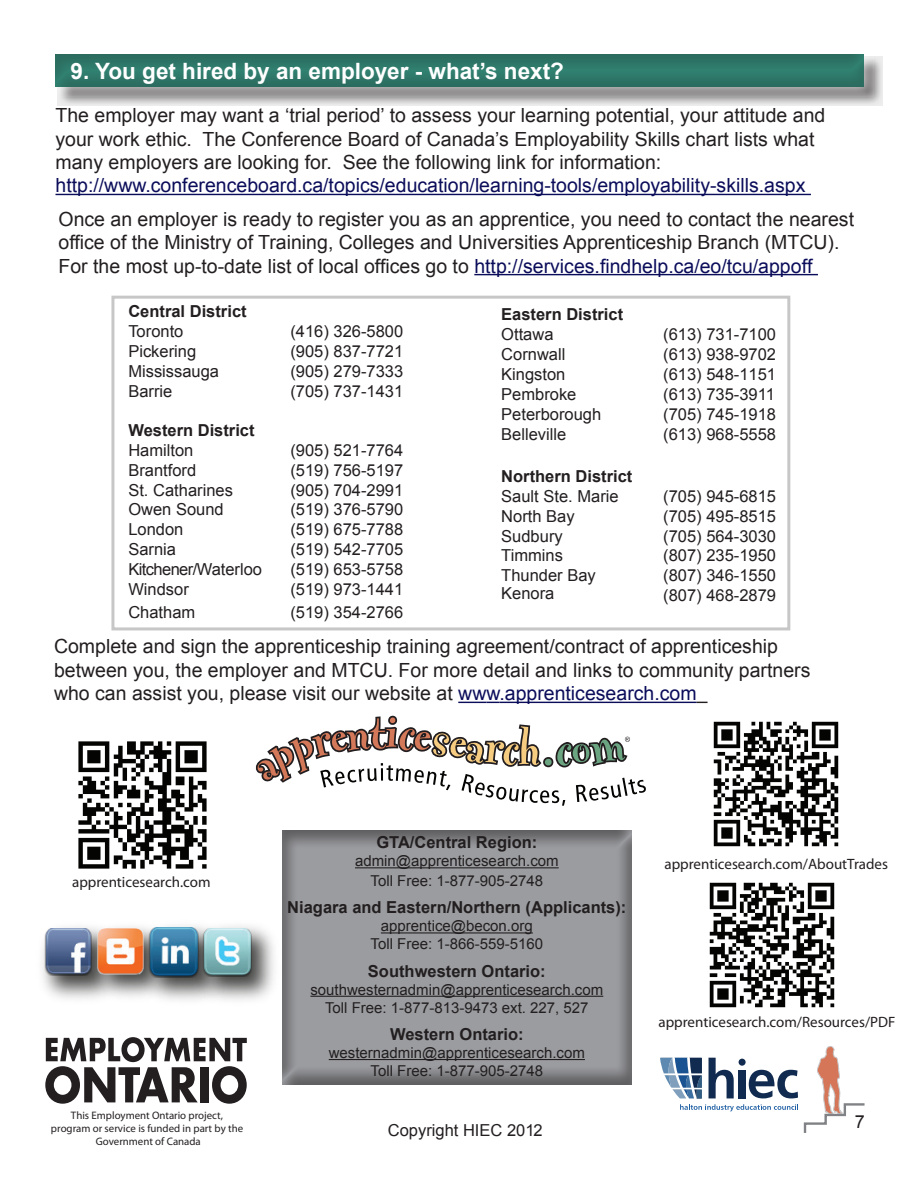
<style>
.page{position:relative;width:918px;height:1188px;background:#fff}
.page>*{position:absolute;margin:0;border:0;box-sizing:border-box;transform-origin:0 0}
.t1{font:700 22.5px "Arial";color:#fff}
.t2{font:19.5px/23.4px "Arial";color:#231f20}
.t3{font:19.5px "Arial";color:#0b0d5a}
.t4{font:18px "Arial";color:#231f20}
.t5{font:16.5px "Arial";color:#231f20}
.t6{font:700 16.5px "Arial";color:#231f20}
.t7{font:16.5px "Arial";letter-spacing:-.035em;color:#231f20}
.t8{font:15px/18px "Arial";color:#231f20;text-align:center}
.t9{font:15px "Myriad Pro";color:#231f20}
.t10{font:10.8px/13px "Myriad Pro";color:#231f20;text-align:center}
.s1{color:#0b0d5a}
</style>
<div class="page">
<svg style="left:58px;top:56px;width:825px;height:50px;background:#cfcecf"></svg>
<svg style="left:57px;top:56px;width:816px;height:41px;background:#9b9999"></svg>
<div style="left:55px;top:52px;width:811px;height:36px;background:#2d7567"></div>
<hr style="left:56px;top:194px;width:755px;height:1px;background:#0b0d5a">
<hr style="left:499px;top:702px;width:198px;height:1px;background:#0b0d5a">
<svg style="left:282px;top:1028px;width:350px;height:57px;background:#8e8f93"></svg>
<hr style="left:329px;top:1059px;width:256px;height:1px;background:#231f20">
<div style="left:111px;top:296px;width:679px;height:334px;border:3px solid #c7c7c8"></div>
<hr style="left:474px;top:274px;width:344px;height:1px;background:#0b0d5a">
<svg style="left:255px;top:701px;width:391px;height:327px"></svg>
<svg style="left:660px;top:1046px;width:205px;height:87px"></svg>
<svg style="left:45px;top:1037px;width:202px;height:67px"></svg>
<img style="left:78px;top:741px;width:129px;height:128px">
<img style="left:713px;top:721px;width:126px;height:126px">
<img style="left:709px;top:882px;width:126px;height:126px">
<img style="left:42px;top:927px;width:42px;height:72px">
<img style="left:45px;top:929px;width:39px;height:47px">
<img style="left:84px;top:927px;width:52px;height:72px">
<img style="left:98px;top:929px;width:38px;height:45px">
<img style="left:136px;top:926px;width:54px;height:74px">
<img style="left:149px;top:928px;width:41px;height:49px">
<img style="left:190px;top:915px;width:95px;height:96px">
<img style="left:203px;top:928px;width:48px;height:49px">
<p class="t1" style="left:70px;top:56px;width:495px">9. You get hired by an employer - what’s next?</p>
<p class="t2" style="left:56px;top:104px;width:771px">The employer may want a ‘trial period’ to assess your learning potential, your attitude and your work ethic. The Conference Board of Canada’s Employability Skills chart lists what many employers are looking for. See the following link for information:</p>
<p class="t3" style="left:56px;top:173px;width:751px">http://www.conferenceboard.ca/topics/education/learning-tools/employability-skills.aspx</p>
<p class="t2" style="left:58px;top:207px;width:797px">Once an employer is ready to register you as an apprentice, you need to contact the nearest office of the Ministry of Training, Colleges and Universities Apprenticeship Branch (MTCU).<br>For the most up-to-date list of local offices go to <span class="s1">http://services.findhelp.ca/eo/tcu/appoff</span></p>
<p class="t6" style="left:128px;top:301px;width:120px">Central District</p>
<p class="t5" style="left:128px;top:321px;width:57px">Toronto</p>
<p class="t5" style="left:290px;top:321px;width:114px">(416) 326-5800</p>
<p class="t5" style="left:128px;top:340px;width:69px">Pickering</p>
<p class="t5" style="left:290px;top:340px;width:114px">(905) 837-7721</p>
<p class="t5" style="left:128px;top:360px;width:92px">Mississauga</p>
<p class="t5" style="left:290px;top:360px;width:114px">(905) 279-7333</p>
<p class="t5" style="left:128px;top:380px;width:46px">Barrie</p>
<p class="t5" style="left:290px;top:380px;width:114px">(705) 737-1431</p>
<p class="t6" style="left:128px;top:419px;width:128px">Western District</p>
<p class="t5" style="left:128px;top:439px;width:67px">Hamilton</p>
<p class="t5" style="left:290px;top:439px;width:114px">(905) 521-7764</p>
<p class="t5" style="left:128px;top:459px;width:69px">Brantford</p>
<p class="t5" style="left:290px;top:459px;width:114px">(519) 756-5197</p>
<p class="t5" style="left:128px;top:479px;width:106px">St. Catharines</p>
<p class="t5" style="left:290px;top:479px;width:114px">(905) 704-2991</p>
<p class="t5" style="left:128px;top:499px;width:97px">Owen Sound</p>
<p class="t5" style="left:290px;top:499px;width:114px">(519) 376-5790</p>
<p class="t5" style="left:128px;top:519px;width:57px">London</p>
<p class="t5" style="left:290px;top:519px;width:114px">(519) 675-7788</p>
<p class="t5" style="left:128px;top:538px;width:49px">Sarnia</p>
<p class="t5" style="left:290px;top:538px;width:114px">(519) 542-7705</p>
<p class="t7" style="left:128px;top:558px;width:135px">Kitchener/Waterloo</p>
<p class="t5" style="left:290px;top:558px;width:114px">(519) 653-5758</p>
<p class="t5" style="left:128px;top:578px;width:62px">Windsor</p>
<p class="t5" style="left:290px;top:578px;width:114px">(519) 973-1441</p>
<p class="t5" style="left:128px;top:601px;width:68px">Chatham</p>
<p class="t5" style="left:290px;top:601px;width:114px">(519) 354-2766</p>
<p class="t2" style="left:54px;top:635px;width:758px">Complete and sign the apprenticeship training agreement/contract of apprenticeship between you, the employer and MTCU. For more detail and links to community partners who can assist you, please visit our website at <span class="s1">www.apprenticesearch.com</span></p>
<p class="t6" style="left:501px;top:304px;width:123px">Eastern District</p>
<p class="t5" style="left:501px;top:324px;width:54px">Ottawa</p>
<p class="t5" style="left:663px;top:324px;width:114px">(613) 731-7100</p>
<p class="t5" style="left:501px;top:344px;width:66px">Cornwall</p>
<p class="t5" style="left:663px;top:344px;width:114px">(613) 938-9702</p>
<p class="t5" style="left:501px;top:364px;width:66px">Kingston</p>
<p class="t5" style="left:663px;top:364px;width:114px">(613) 548-1151</p>
<p class="t5" style="left:501px;top:383px;width:77px">Pembroke</p>
<p class="t5" style="left:663px;top:383px;width:113px">(613) 735-3911</p>
<p class="t5" style="left:501px;top:403px;width:101px">Peterborough</p>
<p class="t5" style="left:663px;top:403px;width:114px">(705) 745-1918</p>
<p class="t5" style="left:501px;top:423px;width:67px">Belleville</p>
<p class="t5" style="left:663px;top:423px;width:114px">(613) 968-5558</p>
<p class="t6" style="left:501px;top:465px;width:133px">Northern District</p>
<p class="t5" style="left:501px;top:485px;width:119px">Sault Ste. Marie</p>
<p class="t5" style="left:663px;top:485px;width:114px">(705) 945-6815</p>
<p class="t5" style="left:501px;top:505px;width:75px">North Bay</p>
<p class="t5" style="left:663px;top:505px;width:114px">(705) 495-8515</p>
<p class="t5" style="left:501px;top:525px;width:63px">Sudbury</p>
<p class="t5" style="left:663px;top:525px;width:114px">(705) 564-3030</p>
<p class="t5" style="left:501px;top:545px;width:63px">Timmins</p>
<p class="t5" style="left:663px;top:545px;width:114px">(807) 235-1950</p>
<p class="t5" style="left:501px;top:565px;width:96px">Thunder Bay</p>
<p class="t5" style="left:663px;top:565px;width:114px">(807) 346-1550</p>
<p class="t5" style="left:501px;top:583px;width:55px">Kenora</p>
<p class="t5" style="left:663px;top:584px;width:114px">(807) 468-2879</p>
<p class="t9" style="left:72px;top:872px;width:140px">apprenticesearch.com</p>
<p class="t10" style="left:51px;top:1108px;width:194px">This Employment Ontario project, program or service is funded in part by the<br>Government of Canada</p>
<p class="t6" style="left:376px;top:831px;width:163px">GTA/Central Region:</p>
<p class="t8" style="left:355px;top:851px;width:205px;line-height:19.8px">admin@apprenticesearch.com<br>Toll Free: 1-877-905-2748</p>
<p class="t6" style="left:287px;top:897px;width:341px">Niagara and Eastern/Northern (Applicants):</p>
<p class="t8" style="left:371px;top:917px;width:174px">apprentice@becon.org<br>Toll Free: 1-866-559-5160</p>
<p class="t6" style="left:368px;top:960px;width:179px">Southwestern Ontario:</p>
<p class="t8" style="left:310px;top:981px;width:294px">southwesternadmin@apprenticesearch.com<br>Toll Free: 1-877-813-9473 ext. 227, 527</p>
<p class="t6" style="left:390px;top:1023px;width:135px">Western Ontario:</p>
<p class="t8" style="left:329px;top:1044px;width:258px">westernadmin@apprenticesearch.com<br>Toll Free: 1-877-905-2748</p>
<p class="t5" style="left:388px;top:1120px;width:156px">Copyright HIEC 2012</p>
<p class="t9" style="left:665px;top:854px;width:225px">apprenticesearch.com/AboutTrades</p>
<p class="t9" style="left:659px;top:1012px;width:238px">apprenticesearch.com/Resources/PDF</p>
<p class="t4" style="left:855px;top:1110px;width:12px">7</p>
</div>
